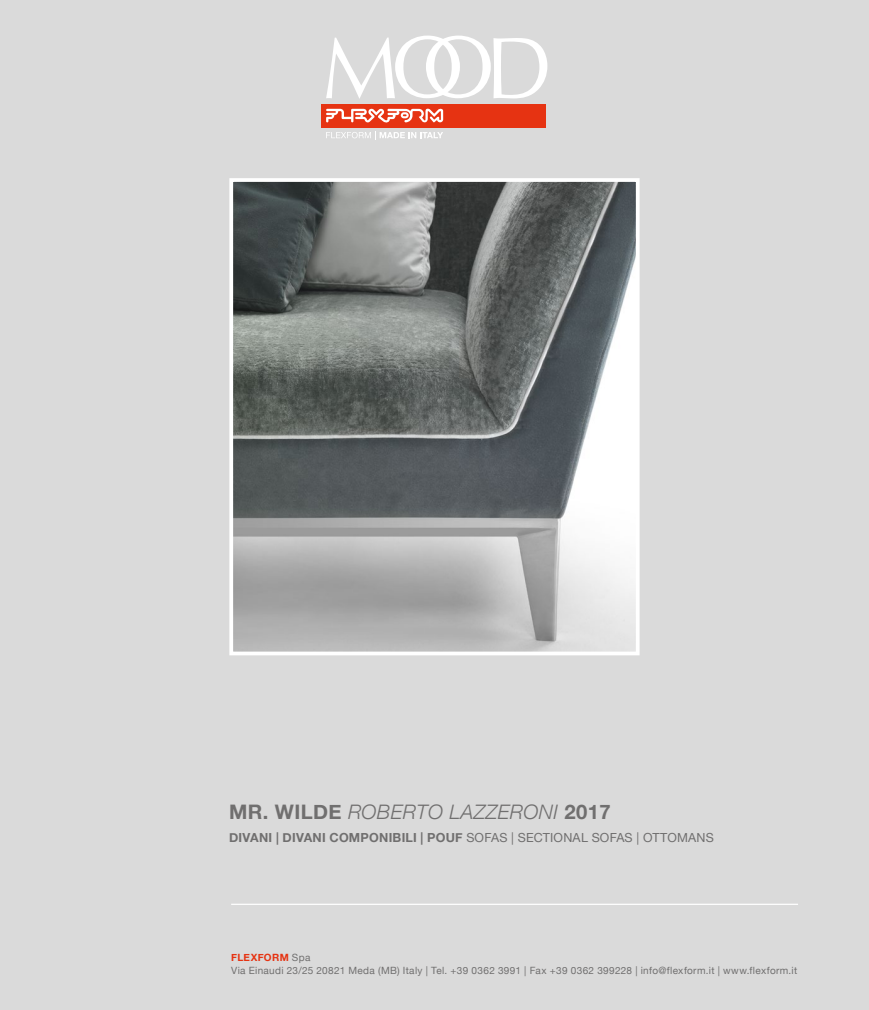
<style>
.page{position:relative;width:869px;height:1010px;background:#fff}
.page>*{position:absolute;margin:0;border:0;box-sizing:border-box;transform-origin:0 0}
.t1{font:italic 300 20px "Helvetica Neue";letter-spacing:.02em;color:#706f6f}
.t2{font:700 12.5px "Helvetica Neue";letter-spacing:.02em;color:#706f6f}
.t3{font:10px/12.5px "Helvetica Neue";letter-spacing:.035em;color:#706f6f}
.s1{font-weight:700;font-style:normal}
.s2{font-weight:400}
.s3{font-weight:700;color:#e63312}
</style>
<div class="page">
<div style="left:0;top:0;width:868px;height:1010px;background:#dadada"></div>
<hr style="left:231px;top:904px;width:566px;height:1px;background:#fff">
<div style="left:321px;top:104px;width:225px;height:23px;background:#e63312"></div>
<svg style="left:326px;top:108px;width:117px;height:15px"></svg>
<svg style="left:326px;top:131px;width:117px;height:9px"></svg>
<svg style="left:326px;top:36px;width:221px;height:63px"></svg>
<img style="left:234px;top:183px;width:400px;height:467px">
<div style="left:229px;top:178px;width:410px;height:477px;border:4px solid #fff"></div>
<h1 class="t1" style="left:229px;top:800px;width:383px"><span class="s1">MR. WILDE</span> ROBERTO LAZZERONI <span class="s1">2017</span></h1>
<p class="t2" style="left:229px;top:830px;width:486px">DIVANI | DIVANI COMPONIBILI | POUF <span class="s2">SOFAS | SECTIONAL SOFAS | OTTOMANS</span></p>
<p class="t3" style="left:231px;top:951px;width:567px"><span class="s3">FLEXFORM</span> Spa<br>Via Einaudi 23/25 20821 Meda (MB) Italy | Tel. +39 0362 3991 | Fax +39 0362 399228 | info@flexform.it | www.flexform.it</p>
</div>
